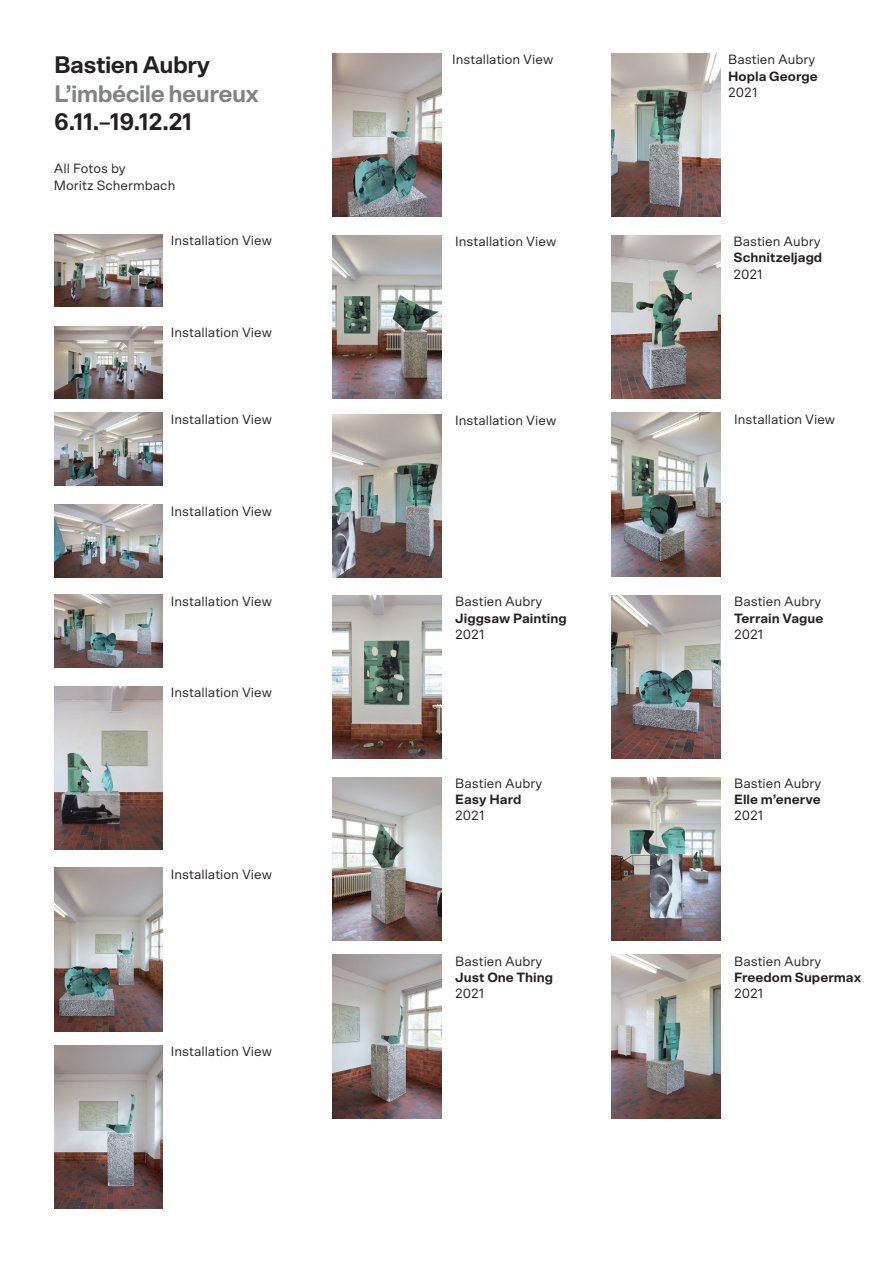
<style>
.page{position:relative;width:893px;height:1263px;background:#fff}
.page>*{position:absolute;margin:0;border:0;box-sizing:border-box;transform-origin:0 0}
.t1{font:700 24px "Scto Grotesk A";letter-spacing:-.025em;color:#231f20}
.t2{font:700 24px "Scto Grotesk A";letter-spacing:-.025em;color:#808285}
.t3{font:13.5px/16.2px "Scto Grotesk A";color:#231f20}
.t4{font:700 13.5px "Scto Grotesk A";color:#231f20}
</style>
<div class="page">
<img style="left:54px;top:234px;width:109px;height:73px">
<img style="left:54px;top:326px;width:109px;height:73px">
<img style="left:54px;top:413px;width:109px;height:72px">
<img style="left:54px;top:595px;width:109px;height:72px">
<img style="left:612px;top:413px;width:109px;height:163px">
<img style="left:54px;top:686px;width:109px;height:164px">
<img style="left:333px;top:235px;width:109px;height:164px">
<img style="left:611px;top:235px;width:109px;height:164px">
<img style="left:333px;top:596px;width:109px;height:163px">
<img style="left:612px;top:596px;width:109px;height:163px">
<img style="left:54px;top:1046px;width:109px;height:163px">
<img style="left:54px;top:868px;width:109px;height:163px">
<img style="left:333px;top:414px;width:109px;height:163px">
<img style="left:333px;top:777px;width:109px;height:163px">
<img style="left:612px;top:777px;width:109px;height:163px">
<img style="left:333px;top:955px;width:109px;height:163px">
<img style="left:612px;top:955px;width:109px;height:163px">
<img style="left:333px;top:54px;width:109px;height:163px">
<img style="left:611px;top:54px;width:109px;height:163px">
<img style="left:54px;top:505px;width:109px;height:72px">
<h1 class="t1" style="left:54px;top:50px;width:158px">Bastien Aubry</h1>
<h1 class="t2" style="left:54px;top:79px;width:207px">L’imbécile heureux</h1>
<h1 class="t1" style="left:54px;top:107px;width:140px">6.11.–19.12.21</h1>
<p class="t3" style="left:54px;top:160px;width:123px">All Fotos by<br>Moritz Schermbach</p>
<p class="t3" style="left:171px;top:232px;width:103px">Installation View</p>
<p class="t3" style="left:171px;top:324px;width:103px">Installation View</p>
<p class="t3" style="left:171px;top:411px;width:103px">Installation View</p>
<p class="t3" style="left:171px;top:503px;width:103px">Installation View</p>
<p class="t3" style="left:171px;top:593px;width:103px">Installation View</p>
<p class="t3" style="left:171px;top:684px;width:103px">Installation View</p>
<p class="t3" style="left:171px;top:866px;width:103px">Installation View</p>
<p class="t3" style="left:171px;top:1043px;width:103px">Installation View</p>
<p class="t3" style="left:452px;top:51px;width:103px">Installation View</p>
<p class="t3" style="left:728px;top:51px;width:89px">Bastien Aubry</p>
<p class="t4" style="left:728px;top:68px;width:91px">Hopla George</p>
<p class="t3" style="left:728px;top:84px;width:31px">2021</p>
<p class="t3" style="left:455px;top:233px;width:103px">Installation View</p>
<p class="t3" style="left:733px;top:233px;width:89px">Bastien Aubry</p>
<p class="t4" style="left:733px;top:250px;width:90px">Schnitzeljagd</p>
<p class="t3" style="left:733px;top:266px;width:31px">2021</p>
<p class="t3" style="left:455px;top:412px;width:103px">Installation View</p>
<p class="t3" style="left:455px;top:593px;width:89px">Bastien Aubry</p>
<p class="t4" style="left:455px;top:610px;width:113px">Jiggsaw Painting</p>
<p class="t3" style="left:455px;top:626px;width:31px">2021</p>
<p class="t3" style="left:455px;top:775px;width:89px">Bastien Aubry</p>
<p class="t4" style="left:455px;top:791px;width:68px">Easy Hard</p>
<p class="t3" style="left:455px;top:807px;width:31px">2021</p>
<p class="t3" style="left:455px;top:953px;width:89px">Bastien Aubry</p>
<p class="t4" style="left:455px;top:969px;width:99px">Just One Thing</p>
<p class="t3" style="left:455px;top:985px;width:31px">2021</p>
<p class="t3" style="left:734px;top:411px;width:103px">Installation View</p>
<p class="t3" style="left:734px;top:593px;width:89px">Bastien Aubry</p>
<p class="t4" style="left:734px;top:610px;width:91px">Terrain Vague</p>
<p class="t3" style="left:734px;top:626px;width:31px">2021</p>
<p class="t3" style="left:734px;top:775px;width:89px">Bastien Aubry</p>
<p class="t4" style="left:734px;top:791px;width:88px">Elle m’enerve</p>
<p class="t3" style="left:734px;top:807px;width:31px">2021</p>
<p class="t3" style="left:734px;top:953px;width:89px">Bastien Aubry</p>
<p class="t4" style="left:734px;top:969px;width:129px">Freedom Supermax</p>
<p class="t3" style="left:734px;top:985px;width:31px">2021</p>
</div>
